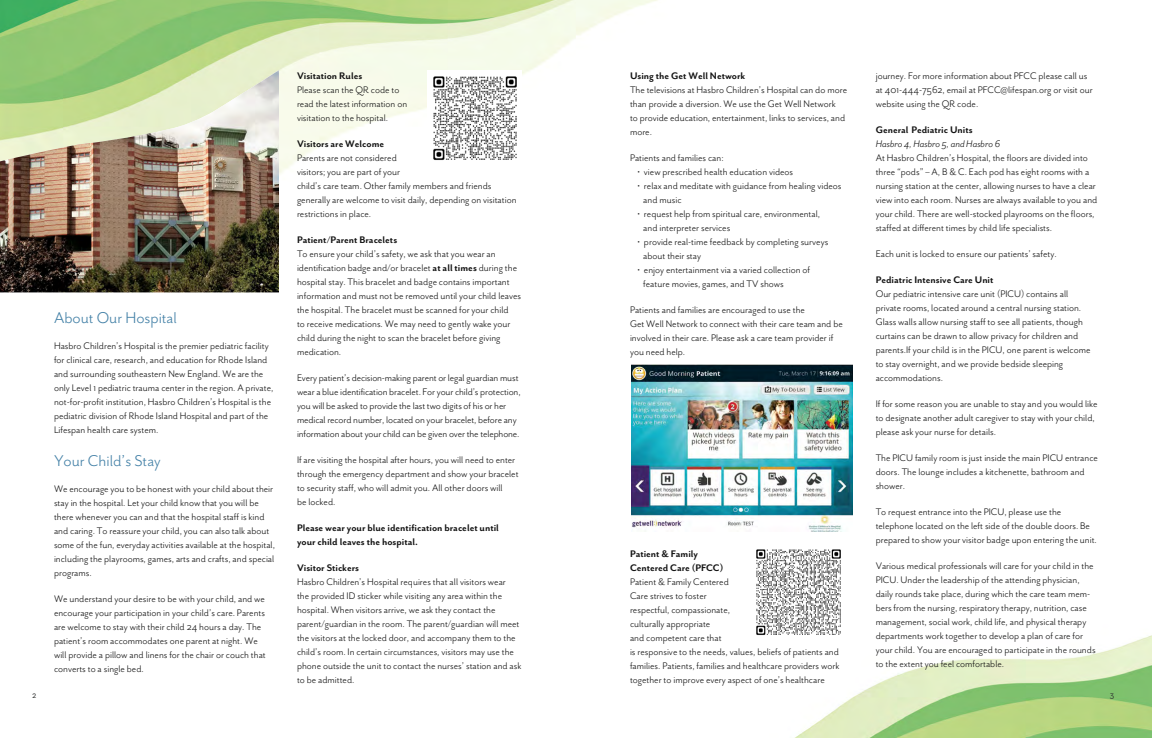
<style>
.page{position:relative;width:1152px;height:738px;background:#fff}
.page>*{position:absolute;margin:0;border:0;box-sizing:border-box;transform-origin:0 0}
.t1{font:18px "Mr Eaves San OT";color:#4481a7}
.t2{font:11px/14px "Mr Eaves San OT";color:#121212}
.t3{font:700 11px/14px "Mr Eaves San OT";color:#121212}
.t4{font:italic 11px "Mr Eaves San OT";color:#121212}
.t5{font:9px "Neutraface 2 Text";color:#303231}
.s1{font-weight:700}
</style>
<div class="page">
<img style="left:0;top:0;width:658px;height:293px">
<img style="left:794px;top:635px;width:358px;height:103px">
<img style="left:0;top:161px;width:279px;height:131px">
<img style="left:0;top:70px;width:279px;height:91px">
<img style="left:631px;top:365px;width:221px;height:167px">
<img style="left:427px;top:71px;width:95px;height:95px">
<img style="left:756px;top:549px;width:90px;height:90px">
<h1 class="t1" style="left:54px;top:307px;width:125px">About Our Hospital</h1>
<p class="t2" style="left:54px;top:338px;width:221px">Hasbro Children’s Hospital is the premier pediatric facility for clinical care, research, and education for Rhode Island and surrounding southeastern New England. We are the only Level 1 pediatric trauma center in the region. A private, not-for-profit institution, Hasbro Children’s Hospital is the pediatric division of Rhode Island Hospital and part of the Lifespan health care system.</p>
<h1 class="t1" style="left:54px;top:451px;width:108px">Your Child’s Stay</h1>
<p class="t2" style="left:54px;top:482px;width:223px">We encourage you to be honest with your child about their stay in the hospital. Let your child know that you will be there whenever you can and that the hospital staff is kind and caring. To reassure your child, you can also talk about some of the fun, everyday activities available at the hospital, including the playrooms, games, arts and crafts, and special programs.</p>
<p class="t2" style="left:54px;top:592px;width:213px">We understand your desire to be with your child, and we encourage your participation in your child’s care. Parents are welcome to stay with their child 24 hours a day. The patient’s room accommodates one parent at night. We will provide a pillow and linens for the chair or couch that converts to a single bed.</p>
<p class="t3" style="left:297px;top:68px;width:67px">Visitation Rules</p>
<p class="t2" style="left:297px;top:83px;width:112px">Please scan the QR code to read the latest information on visitation to the hospital.</p>
<p class="t3" style="left:297px;top:136px;width:89px">Visitors are Welcome</p>
<p class="t2" style="left:297px;top:151px;width:221px">Parents are not considered<br>visitors; you are part of your<br>child’s care team. Other family members and friends generally are welcome to visit daily, depending on visitation restrictions in place.</p>
<p class="t3" style="left:297px;top:233px;width:102px">Patient/Parent Bracelets</p>
<p class="t2" style="left:297px;top:247px;width:226px">To ensure your child’s safety, we ask that you wear an identification badge and/or bracelet <span class="s1">at all times</span> during the hospital stay. This bracelet and badge contains important information and must not be removed until your child leaves the hospital. The bracelet must be scanned for your child<br>to receive medications. We may need to gently wake your child during the night to scan the bracelet before giving medication.</p>
<p class="t2" style="left:297px;top:371px;width:225px">Every patient’s decision-making parent or legal guardian must wear a blue identification bracelet. For your child’s protection, you will be asked to provide the last two digits of his or her medical record number, located on your bracelet, before any information about your child can be given over the telephone.</p>
<p class="t2" style="left:297px;top:453px;width:223px">If are visiting the hospital after hours, you will need to enter through the emergency department and show your bracelet to security staff, who will admit you. All other doors will<br>be locked.</p>
<p class="t3" style="left:297px;top:521px;width:203px">Please wear your blue identification bracelet until your child leaves the hospital.</p>
<p class="t3" style="left:297px;top:561px;width:64px">Visitor Stickers</p>
<p class="t2" style="left:297px;top:575px;width:226px">Hasbro Children’s Hospital requires that all visitors wear<br>the provided ID sticker while visiting any area within the hospital. When visitors arrive, we ask they contact the parent/guardian in the room. The parent/guardian will meet the visitors at the locked door, and accompany them to the child’s room. In certain circumstances, visitors may use the phone outside the unit to contact the nurses’ station and ask to be admitted.</p>
<p class="t3" style="left:630px;top:69px;width:117px">Using the Get Well Network</p>
<p class="t2" style="left:630px;top:83px;width:219px">The televisions at Hasbro Children’s Hospital can do more than provide a diversion. We use the Get Well Network<br>to provide education, entertainment, links to services, and more.</p>
<p class="t2" style="left:630px;top:151px;width:95px">Patients and families can:</p>
<p class="t2" style="left:638px;top:165px;width:157px">• view prescribed health education videos</p>
<p class="t2" style="left:643px;top:179px;width:200px;text-indent:-6px">• relax and meditate with guidance from healing videos and music</p>
<p class="t2" style="left:643px;top:207px;width:178px;text-indent:-6px">• request help from spiritual care, environmental, and interpreter services</p>
<p class="t2" style="left:643px;top:235px;width:186px;text-indent:-6px">• provide real-time feedback by completing surveys about their stay</p>
<p class="t2" style="left:643px;top:263px;width:168px;text-indent:-6px">• enjoy entertainment via a varied collection of feature movies, games, and TV shows</p>
<p class="t2" style="left:630px;top:303px;width:214px">Patients and families are encouraged to use the<br>Get Well Network to connect with their care team and be involved in their care. Please ask a care team provider if you need help.</p>
<p class="t3" style="left:630px;top:547px;width:95px">Patient &amp; Family<br>Centered Care (PFCC)</p>
<p class="t2" style="left:630px;top:575px;width:211px">Patient &amp; Family Centered<br>Care strives to foster<br>respectful, compassionate,<br>culturally appropriate<br>and competent care that<br>is responsive to the needs, values, beliefs of patients and families. Patients, families and healthcare providers work together to improve every aspect of one’s healthcare</p>
<p class="t2" style="left:876px;top:69px;width:218px">journey. For more information about PFCC please call us at 401-444-7562, email at PFCC@lifespan.org or visit our website using the QR code.</p>
<p class="t3" style="left:876px;top:123px;width:98px">General Pediatric Units</p>
<p class="t4" style="left:876px;top:138px;width:126px">Hasbro 4, Hasbro 5, and Hasbro 6</p>
<p class="t2" style="left:876px;top:151px;width:223px">At Hasbro Children’s Hospital, the floors are divided into three “pods” – A, B &amp; C. Each pod has eight rooms with a nursing station at the center, allowing nurses to have a clear view into each room. Nurses are always available to you and your child. There are well-stocked playrooms on the floors, staffed at different times by child life specialists.</p>
<p class="t2" style="left:876px;top:247px;width:183px">Each unit is locked to ensure our patients’ safety.</p>
<p class="t3" style="left:876px;top:273px;width:119px">Pediatric Intensive Care Unit</p>
<p class="t2" style="left:876px;top:287px;width:216px">Our pediatric intensive care unit (PICU) contains all private rooms, located around a central nursing station.<br>Glass walls allow nursing staff to see all patients, though curtains can be drawn to allow privacy for children and parents.If your child is in the PICU, one parent is welcome to stay overnight, and we provide bedside sleeping accommodations.</p>
<p class="t2" style="left:876px;top:397px;width:223px">If for some reason you are unable to stay and you would like to designate another adult caregiver to stay with your child, please ask your nurse for details.</p>
<p class="t2" style="left:876px;top:451px;width:224px">The PICU family room is just inside the main PICU entrance doors. The lounge includes a kitchenette, bathroom and shower.</p>
<p class="t2" style="left:876px;top:505px;width:223px">To request entrance into the PICU, please use the telephone located on the left side of the double doors. Be prepared to show your visitor badge upon entering the unit.</p>
<p class="t2" style="left:876px;top:559px;width:221px">Various medical professionals will care for your child in the PICU. Under the leadership of the attending physician, daily rounds take place, during which the care team mem&shy;bers from the nursing, respiratory therapy, nutrition, case management, social work, child life, and physical therapy departments work together to develop a plan of care for your child. You are encouraged to participate in the rounds to the extent you feel comfortable.</p>
<p class="t5" style="left:32px;top:689px;width:6px">2</p>
<p class="t5" style="left:1110px;top:689px;width:6px">3</p>
</div>
